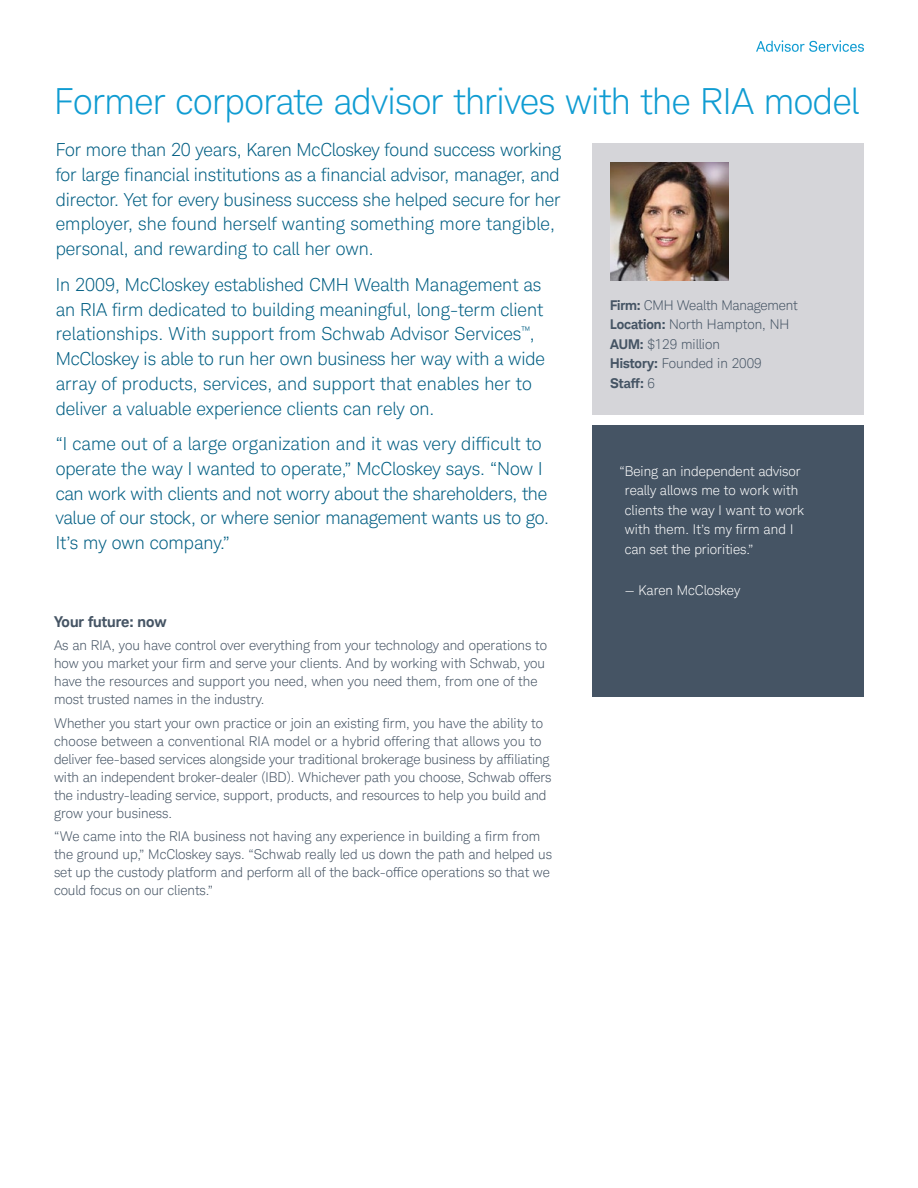
<style>
.page{position:relative;width:918px;height:1188px;background:#fff}
.page>*{position:absolute;margin:0;border:0;box-sizing:border-box;transform-origin:0 0}
.t1{font:300 36px "Charles Modern";letter-spacing:-.015em;color:#109cd2}
.t2{font:300 18px/24.8px "Charles Modern";color:#005e83}
.t3{font:700 15px "Charles Modern";color:#455464}
.t4{font:300 13.5px/18px "Charles Modern";color:#455464}
.t5{font:300 13.5px/19.5px "Charles Modern";color:#fff}
.s1{font-weight:700}
</style>
<div class="page">
<div style="left:593px;top:143px;width:271px;height:272px;background:#d5d5d9"></div>
<img style="left:610px;top:162px;width:119px;height:119px">
<div style="left:593px;top:426px;width:271px;height:271px;background:#455464"></div>
<svg style="left:756px;top:40px;width:108px;height:12px"></svg>
<h1 class="t1" style="left:54px;top:80px;width:807px">Former corporate advisor thrives with the RIA model</h1>
<p class="t2" style="left:56px;top:138px;width:507px">For more than 20 years, Karen McCloskey found success working for large financial institutions as a financial advisor, manager, and director. Yet for every business success she helped secure for her employer, she found herself wanting something more tangible, personal, and rewarding to call her own.</p>
<p class="t2" style="left:56px;top:272px;width:491px">In 2009, McCloskey established CMH Wealth Management as an RIA firm dedicated to building meaningful, long-term client relationships. With support from Schwab Advisor Services<sup>™</sup>, McCloskey is able to run her own business her way with a wide array of products, services, and support that enables her to deliver a valuable experience clients can rely on.</p>
<p class="t2" style="left:56px;top:431px;width:495px">“I came out of a large organization and it was very difficult to operate the way I wanted to operate,” McCloskey says. “Now I can work with clients and not worry about the shareholders, the value of our stock, or where senior management wants us to go.<br>It’s my own company.”</p>
<p class="t4" style="left:610px;top:295px;width:189px;line-height:19.5px"><span class="s1">Firm:</span> CMH Wealth Management<br><span class="s1">Location:</span> North Hampton, NH<br><span class="s1">AUM:</span> $129 million<br><span class="s1">History:</span> Founded in 2009<br><span class="s1">Staff:</span> 6</p>
<p class="t5" style="left:625px;top:461px;width:181px;text-indent:-5px">“Being an independent advisor really allows me to work with clients the way I want to work with them. It’s my firm and I can set the priorities.”</p>
<p class="t5" style="left:625px;top:580px;width:117px">— Karen McCloskey</p>
<p class="t3" style="left:54px;top:612px;width:114px">Your future: now</p>
<p class="t4" style="left:54px;top:637px;width:495px">As an RIA, you have control over everything from your technology and operations to how you market your firm and serve your clients. And by working with Schwab, you have the resources and support you need, when you need them, from one of the most trusted names in the industry.</p>
<p class="t4" style="left:54px;top:714px;width:499px">Whether you start your own practice or join an existing firm, you have the ability to choose between a conventional RIA model or a hybrid offering that allows you to deliver fee-based services alongside your traditional brokerage business by affiliating with an independent broker-dealer (IBD). Whichever path you choose, Schwab offers the industry-leading service, support, products, and resources to help you build and grow your business.</p>
<p class="t4" style="left:54px;top:827px;width:500px">“We came into the RIA business not having any experience in building a firm from the ground up,” McCloskey says. “Schwab really led us down the path and helped us set up the custody platform and perform all of the back-office operations so that we could focus on our clients.”</p>
</div>
